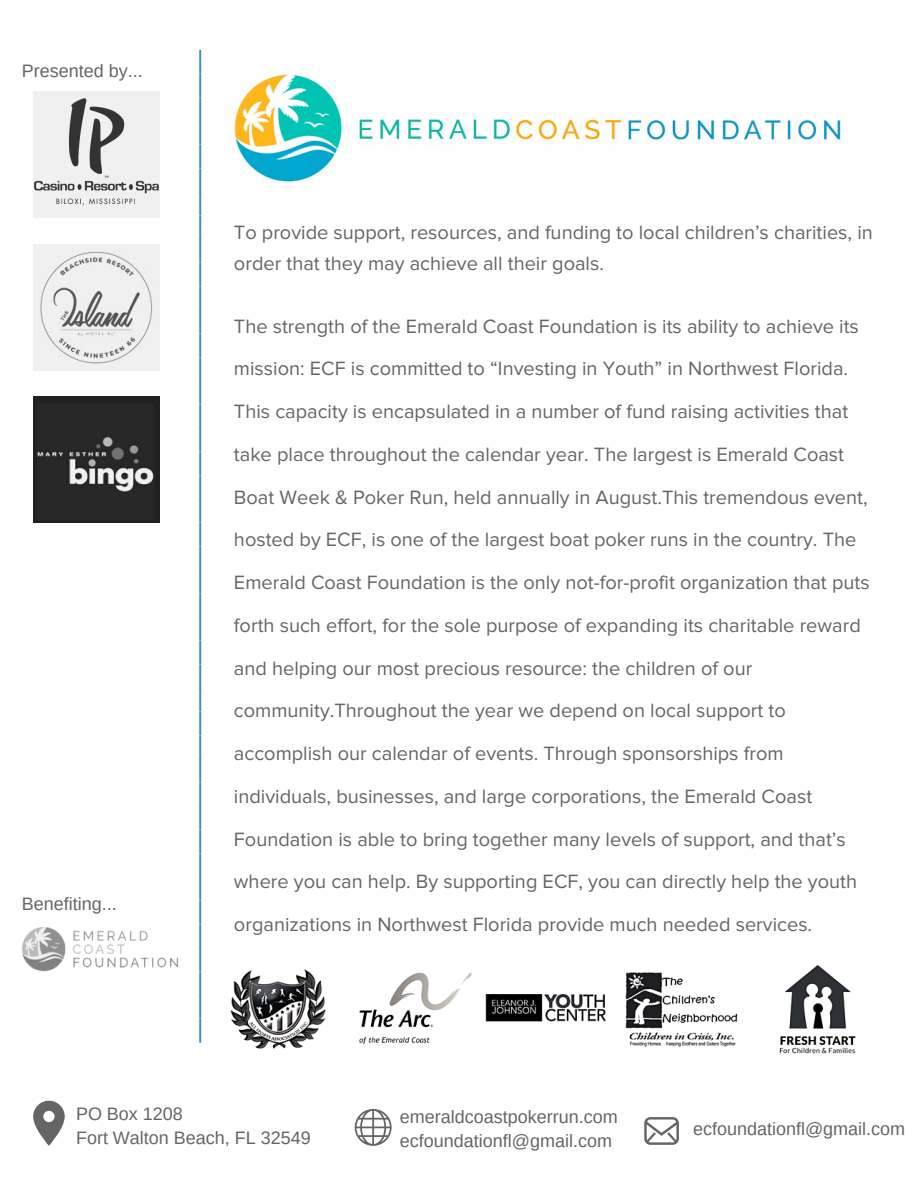
<style>
.page{position:relative;width:918px;height:1188px;background:#fff}
.page>*{position:absolute;margin:0;border:0;box-sizing:border-box;transform-origin:0 0}
.t1{font:47.25px "Abril Fatface";color:#2286c2}
.t2{font:19.95px/42.8px "Proxima Nova";color:#646567}
.t3{font:18px "Arimo";color:#646567}
</style>
<div class="page">
<img style="left:34px;top:244px;width:126px;height:126px">
<img style="left:34px;top:92px;width:126px;height:126px">
<svg style="left:33px;top:1101px;width:32px;height:45px"></svg>
<svg style="left:355px;top:1109px;width:37px;height:37px"></svg>
<img style="left:22px;top:927px;width:156px;height:45px">
<svg style="left:644px;top:1117px;width:35px;height:28px"></svg>
<img style="left:234px;top:74px;width:108px;height:108px">
<img style="left:359px;top:119px;width:151px;height:21px">
<img style="left:516px;top:119px;width:106px;height:21px">
<img style="left:628px;top:120px;width:213px;height:20px">
<img style="left:34px;top:396px;width:126px;height:126px">
<img style="left:230px;top:964px;width:626px;height:90px">
<p class="t3" style="left:22px;top:60px;width:122px">Presented by...</p>
<p class="t3" style="left:22px;top:894px;width:96px">Benefiting...</p>
<p class="t1" style="left:255px;top:50px;width:994px;rotate:90deg">__________________________________________</p>
<p class="t2" style="left:234px;top:218px;width:640px;line-height:30.3px">To provide support, resources, and funding to local children’s charities, in order that they may achieve all their goals.</p>
<p class="t2" style="left:234px;top:305px;width:637px">The strength of the Emerald Coast Foundation is its ability to achieve its mission: ECF is committed to “Investing in Youth” in Northwest Florida.<br>This capacity is encapsulated in a number of fund raising activities that take place throughout the calendar year. The largest is Emerald Coast Boat Week &amp; Poker Run, held annually in August.This tremendous event, hosted by ECF, is one of the largest boat poker runs in the country. The Emerald Coast Foundation is the only not-for-profit organization that puts forth such effort, for the sole purpose of expanding its charitable reward and helping our most precious resource: the children of our community.Throughout the year we depend on local support to accomplish our calendar of events. Through sponsorships from individuals, businesses, and large corporations, the Emerald Coast Foundation is able to bring together many levels of support, and that’s where you can help. By supporting ECF, you can directly help the youth organizations in Northwest Florida provide much needed services.</p>
<p class="t3" style="left:76px;top:1103px;width:108px">PO Box 1208</p>
<p class="t3" style="left:76px;top:1128px;width:236px">Fort Walton Beach, FL 32549</p>
<p class="t3" style="left:400px;top:1106px;width:220px">emeraldcoastpokerrun.com</p>
<p class="t3" style="left:400px;top:1131px;width:214px">ecfoundationfl@gmail.com</p>
<p class="t3" style="left:693px;top:1119px;width:214px">ecfoundationfl@gmail.com</p>
</div>
